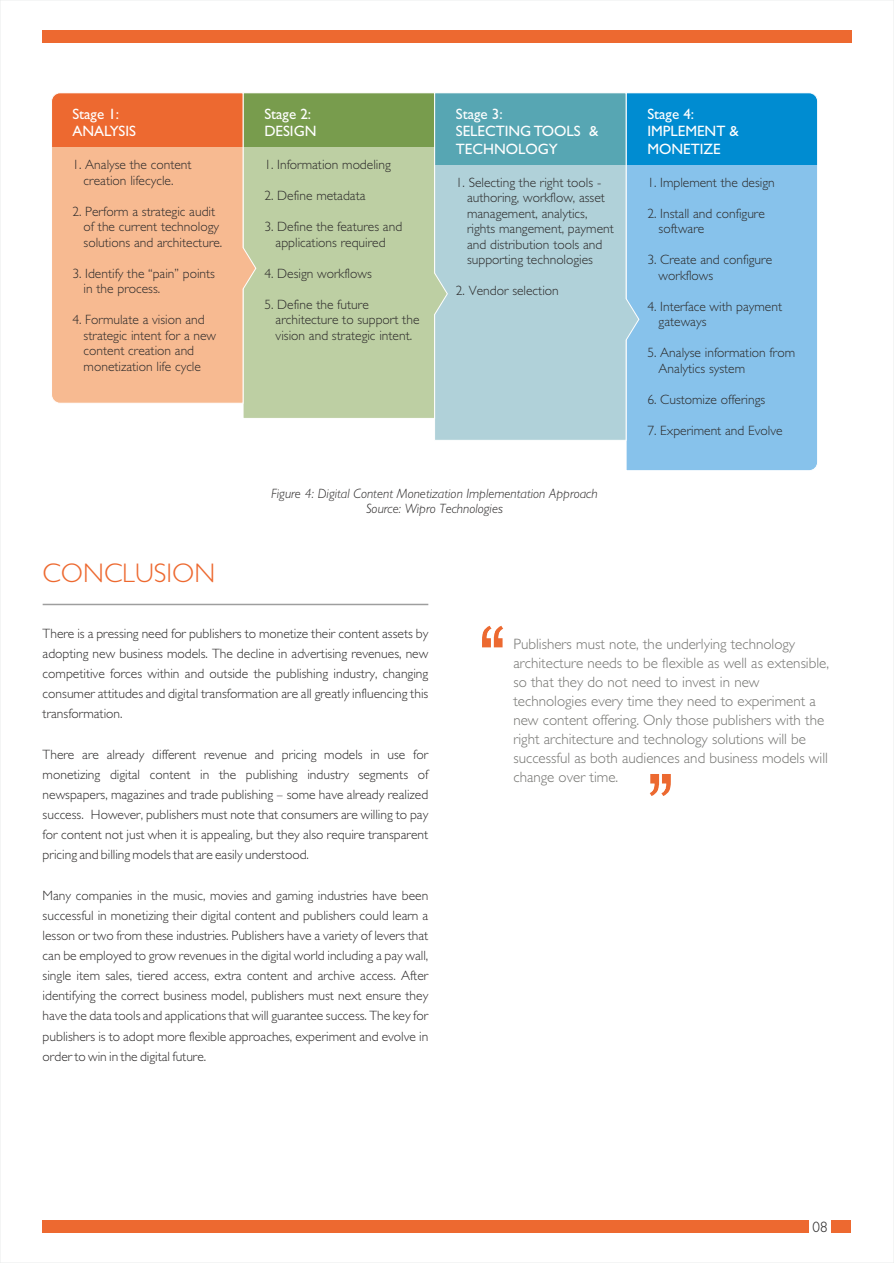
<style>
.page{position:relative;width:894px;height:1263px;background:#fff}
.page>*{position:absolute;margin:0;border:0;box-sizing:border-box;transform-origin:0 0}
.t1{font:300 27px "Gill Sans";color:#ed6930}
.t2{font:300 15px/18.9px "Gill Sans";color:#737370}
.t3{font:15px/17.4px "Gill Sans";color:#fff}
.t4{font:300 15px "Gill Sans";color:#2b2929}
.t5{font:300 13.5px/15.5px "Gill Sans";color:#2b2929}
.t6{font:italic 300 13.5px/15.5px "Gill Sans";color:#2b2929;text-align:center}
</style>
<div class="page">
<hr style="left:43px;top:604px;width:385px;height:1px;background:#9e9e9e">
<div style="left:43px;top:30px;width:808px;height:13px;background:#ed6930"></div>
<div style="left:42px;top:1220px;width:809px;height:13px;background:#ed6930"></div>
<svg style="left:626px;top:93px;width:192px;height:378px;background:#6eb8e6"></svg>
<svg style="left:435px;top:93px;width:204px;height:348px;background:#9bc7d2"></svg>
<svg style="left:243px;top:93px;width:205px;height:326px;background:#b0c799"></svg>
<svg style="left:51px;top:93px;width:206px;height:311px;background:#f1af84"></svg>
<div style="left:808px;top:1216px;width:21px;height:21px;background:#fff"></div>
<img style="left:649px;top:774px;width:21px;height:22px">
<img style="left:482px;top:626px;width:21px;height:22px">
<p class="t3" style="left:72px;top:107px;width:65px">Stage 1:<br>ANALYSIS</p>
<p class="t5" style="left:72px;top:159px;width:121px;text-align:center">1. Analyse the content creation lifecycle.</p>
<p class="t5" style="left:84px;top:205px;width:140px;text-indent:-11px">2. Perform a strategic audit of the current technology solutions and architecture.</p>
<p class="t5" style="left:84px;top:267px;width:133px;text-indent:-11px">3. Identify the “pain” points in the process.</p>
<p class="t5" style="left:84px;top:313px;width:134px;text-indent:-11px">4. Formulate a vision and strategic intent for a new content creation and monetization life cycle</p>
<h1 class="t1" style="left:43px;top:563px;width:174px">CONCLUSION</h1>
<p class="t3" style="left:264px;top:107px;width:54px">Stage 2:<br>DESIGN</p>
<p class="t5" style="left:264px;top:159px;width:128px">1. Information modeling</p>
<p class="t5" style="left:264px;top:189px;width:103px">2. Define metadata</p>
<p class="t5" style="left:264px;top:220px;width:139px;text-align:center">3. Define the features and applications required</p>
<p class="t5" style="left:264px;top:267px;width:109px">4. Design workflows</p>
<p class="t5" style="left:275px;top:298px;width:145px;text-indent:-11px">5. Define the future architecture to support the vision and strategic intent.</p>
<p class="t3" style="left:455px;top:107px;width:144px">Stage 3:<br>SELECTING TOOLS &amp;<br>TECHNOLOGY</p>
<p class="t5" style="left:467px;top:176px;width:148px;text-indent:-11px">1. Selecting the right tools - authoring, workflow, asset management, analytics, rights mangement, payment and distribution tools and supporting technologies</p>
<p class="t5" style="left:455px;top:284px;width:104px">2. Vendor selection</p>
<p class="t6" style="left:271px;top:487px;width:328px">Figure 4: Digital Content Monetization Implementation Approach<br>Source: Wipro Technologies</p>
<p class="t3" style="left:647px;top:107px;width:93px">Stage 4:<br>IMPLEMENT &amp;<br>MONETIZE</p>
<p class="t5" style="left:647px;top:176px;width:129px">1. Implement the design</p>
<p class="t5" style="left:658px;top:207px;width:108px;text-indent:-11px">2. Install and configure software</p>
<p class="t5" style="left:658px;top:253px;width:115px;text-indent:-11px">3. Create and configure workflows</p>
<p class="t5" style="left:658px;top:300px;width:125px;text-indent:-11px">4. Interface with payment gateways</p>
<p class="t5" style="left:658px;top:346px;width:138px;text-indent:-11px">5. Analyse information from<br>Analytics system</p>
<p class="t5" style="left:647px;top:393px;width:119px">6. Customize offerings</p>
<p class="t5" style="left:647px;top:424px;width:137px">7. Experiment and Evolve</p>
<p class="t5" style="left:43px;top:625px;width:387px;line-height:20.1px;text-align:justify">There is a pressing need for publishers to monetize their content assets by adopting new business models. The decline in advertising revenues, new competitive forces within and outside the publishing industry, changing consumer attitudes and digital transformation are all greatly influencing this transformation.</p>
<p class="t5" style="left:43px;top:745px;width:387px;line-height:20.1px;text-align:justify">There are already different revenue and pricing models in use for monetizing digital content in the publishing industry segments of newspapers, magazines and trade publishing – some have already realized success. However, publishers must note that consumers are willing to pay for content not just when it is appealing, but they also require transparent pricing and billing models that are easily understood.</p>
<p class="t5" style="left:43px;top:886px;width:387px;line-height:20.1px;text-align:justify">Many companies in the music, movies and gaming industries have been successful in monetizing their digital content and publishers could learn a lesson or two from these industries. Publishers have a variety of levers that can be employed to grow revenues in the digital world including a pay wall, single item sales, tiered access, extra content and archive access. After identifying the correct business model, publishers must next ensure they have the data tools and applications that will guarantee success. The key for publishers is to adopt more flexible approaches, experiment and evolve in order to win in the digital future.</p>
<p class="t2" style="left:513px;top:636px;width:317px">Publishers must note, the underlying technology architecture needs to be flexible as well as extensible, so that they do not need to invest in new technologies every time they need to experiment a new content offering. Only those publishers with the right architecture and technology solutions will be successful as both audiences and business models will change over time.</p>
<p class="t4" style="left:812px;top:1221px;width:16px">08</p>
</div>
